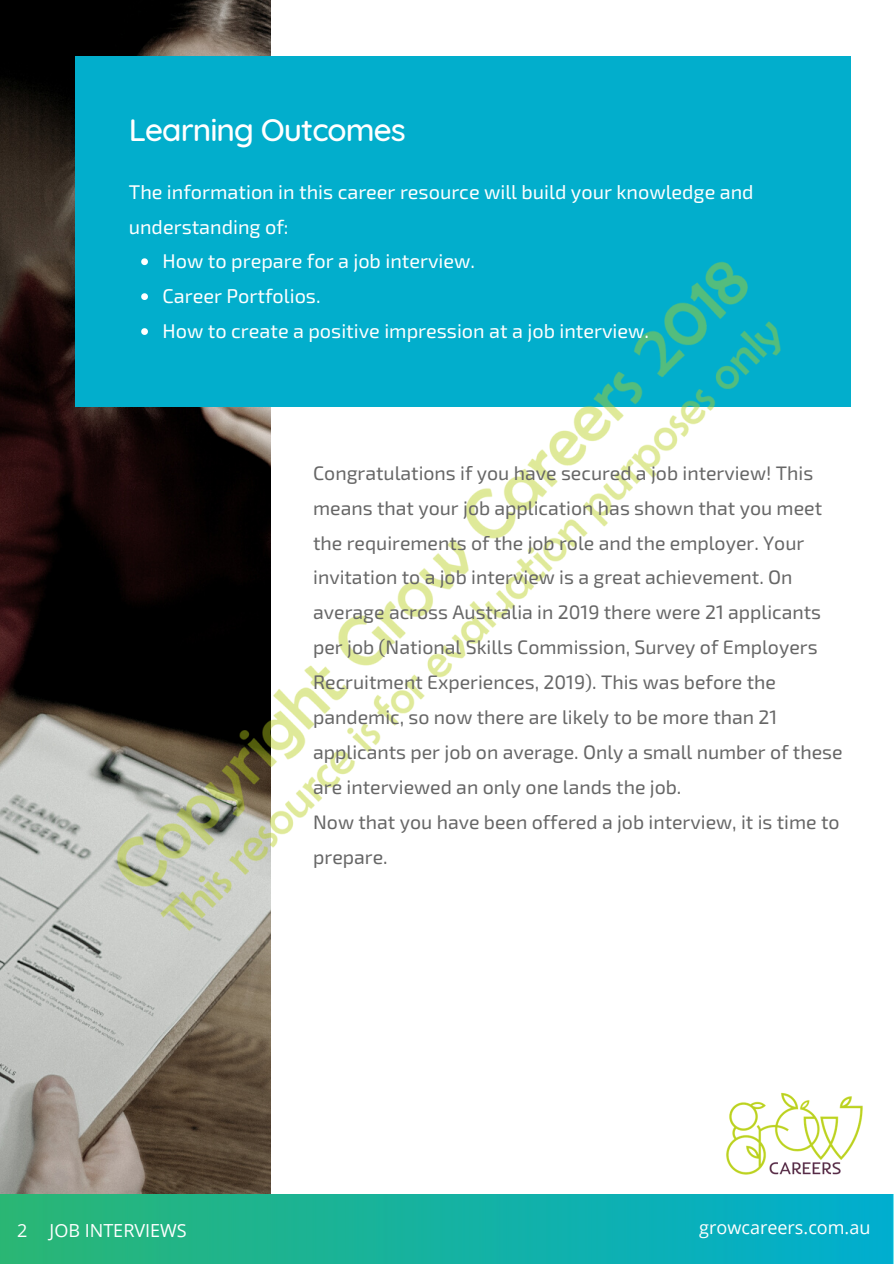
<style>
.page{position:relative;width:894px;height:1264px;background:#fff}
.page>*{position:absolute;margin:0;border:0;box-sizing:border-box;transform-origin:0 0}
.t1{font:500 31.5px "Quicksand";letter-spacing:-.03em;color:#fff}
.t2{font:19.8px/35px "Exo 2";color:#fff}
.t3{font:19.5px/35px "Exo 2";color:#666}
.t4{font:18px "Open Sans";color:#fff}
</style>
<div class="page">
<img style="left:0;top:0;width:893px;height:1263px">
<svg style="left:141px;top:258px;width:7px;height:7px"></svg>
<svg style="left:141px;top:293px;width:7px;height:7px"></svg>
<svg style="left:141px;top:328px;width:7px;height:7px"></svg>
<p class="t1" style="left:129px;top:110px;width:278px">Learning Outcomes</p>
<p class="t2" style="left:129px;top:173px;width:626px">The information in this career resource will build your knowledge and understanding of:</p>
<p class="t2" style="left:162px;top:243px;width:314px">How to prepare for a job interview.</p>
<p class="t2" style="left:162px;top:278px;width:159px">Career Portfolios.</p>
<p class="t2" style="left:162px;top:313px;width:488px">How to create a positive impression at a job interview.</p>
<p class="t3" style="left:313px;top:454px;width:531px">Congratulations if you have secured a job interview! This means that your job application has shown that you meet the requirements of the job role and the employer. Your invitation to a job interview is a great achievement. On average across Australia in 2019 there were 21 applicants per job (National Skills Commission, Survey of Employers Recruitment Experiences, 2019). This was before the pandemic, so now there are likely to be more than 21 applicants per job on average. Only a small number of these are interviewed an only one lands the job.</p>
<p class="t3" style="left:313px;top:803px;width:527px">Now that you have been offered a job interview, it is time to prepare.</p>
<p class="t4" style="left:17px;top:1217px;width:12px">2</p>
<p class="t4" style="left:50px;top:1217px;width:139px">JOB INTERVIEWS</p>
<p class="t4" style="left:699px;top:1214px;width:173px">growcareers.com.au</p>
</div>
